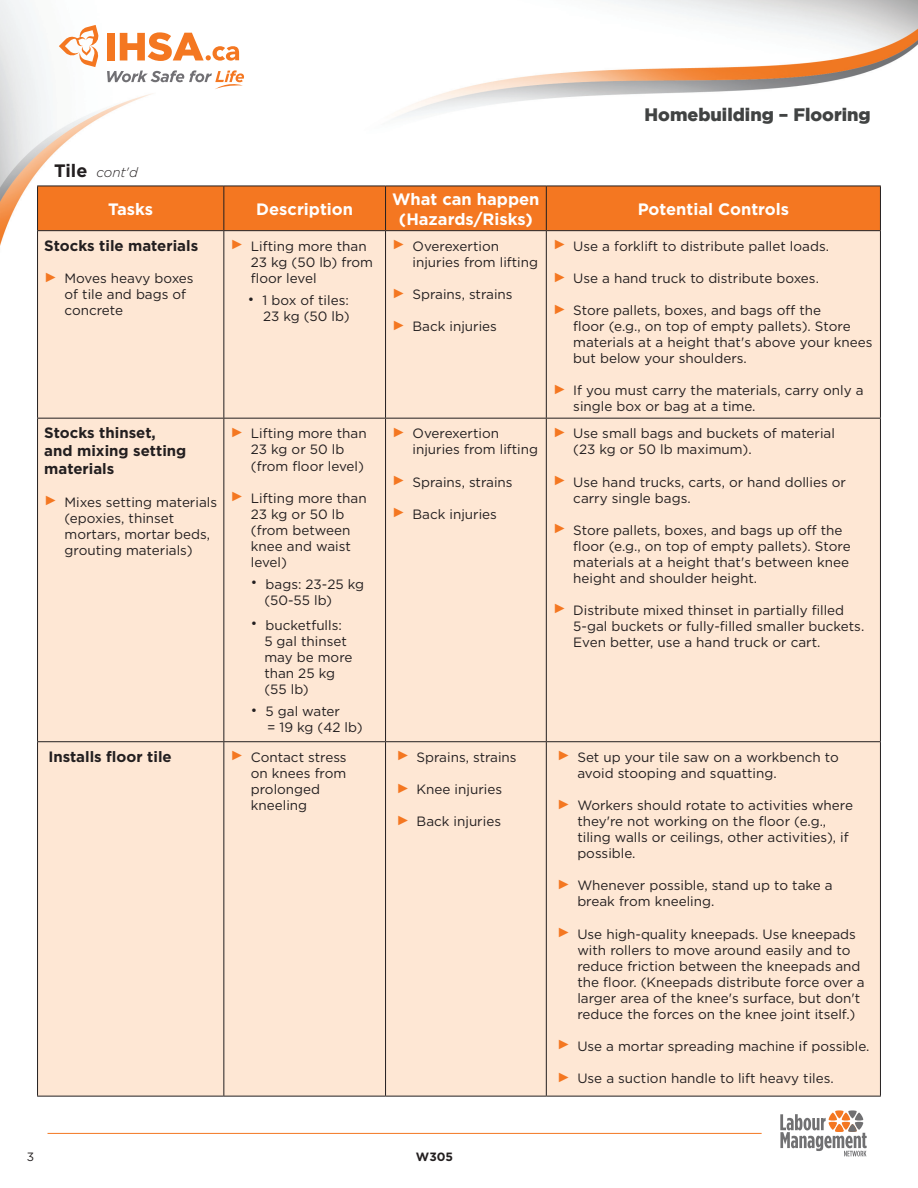
<style>
.page{position:relative;width:918px;height:1188px;background:#fff}
.page>*{position:absolute;margin:0;border:0;box-sizing:border-box;transform-origin:0 0}
.t1{font:900 18px "Gotham";color:#414343}
.t2{font:700 16.5px/19.5px "Gotham";color:#fff;text-align:center}
.t3{font:700 15px/18px "Gotham";color:#231f20}
.t4{font:13.5px/16px "Gotham";color:#231f20}
.t5{font:italic 300 13.5px "Gotham";color:#231f20}
.t6{font:700 12px "Gotham";color:#231f20}
.t7{font:12px "Gotham";color:#231f20}
.s1{font-weight:700;font-style:normal;font-size:18px}
.s2{font-family:"Times New Roman";color:#f47721}
</style>
<div class="page">
<img style="left:0;top:0;width:235px;height:246px">
<img style="left:320px;top:0;width:598px;height:186px">
<svg style="left:59px;top:25px;width:40px;height:42px"></svg>
<div style="left:107px;top:33px;width:8px;height:27px;background:#f47721"></div>
<svg style="left:107px;top:70px;width:137px;height:19px"></svg>
<svg style="left:120px;top:32px;width:119px;height:29px"></svg>
<hr style="left:48px;top:1133px;width:714px;height:1px;background:#f47721">
<svg style="left:780px;top:1110px;width:87px;height:46px"></svg>
<div style="left:38px;top:187px;width:842px;height:43px;background:#f47721"></div>
<div style="left:38px;top:231px;width:842px;height:865px;background:#fee7d4"></div>
<hr style="left:37px;top:186px;width:187px;height:1px;background:#231f20">
<hr style="left:37px;top:186px;width:1px;height:44px;background:#231f20">
<hr style="left:224px;top:186px;width:162px;height:1px;background:#231f20">
<hr style="left:223px;top:186px;width:1px;height:44px;background:#231f20">
<hr style="left:386px;top:186px;width:160px;height:1px;background:#231f20">
<hr style="left:385px;top:186px;width:1px;height:44px;background:#231f20">
<hr style="left:546px;top:186px;width:335px;height:1px;background:#231f20">
<hr style="left:546px;top:186px;width:1px;height:44px;background:#231f20">
<hr style="left:880px;top:186px;width:1px;height:44px;background:#231f20">
<hr style="left:37px;top:230px;width:187px;height:1px;background:#231f20">
<hr style="left:224px;top:230px;width:162px;height:1px;background:#231f20">
<hr style="left:223px;top:231px;width:1px;height:187px;background:#231f20">
<hr style="left:386px;top:230px;width:160px;height:1px;background:#231f20">
<hr style="left:385px;top:231px;width:1px;height:187px;background:#231f20">
<hr style="left:546px;top:230px;width:335px;height:1px;background:#231f20">
<hr style="left:37px;top:418px;width:187px;height:1px;background:#231f20">
<hr style="left:224px;top:418px;width:162px;height:1px;background:#231f20">
<hr style="left:223px;top:419px;width:1px;height:322px;background:#231f20">
<hr style="left:386px;top:418px;width:160px;height:1px;background:#231f20">
<hr style="left:385px;top:419px;width:1px;height:322px;background:#231f20">
<hr style="left:546px;top:418px;width:335px;height:1px;background:#231f20">
<hr style="left:37px;top:741px;width:187px;height:1px;background:#231f20">
<hr style="left:224px;top:741px;width:162px;height:1px;background:#231f20">
<hr style="left:223px;top:742px;width:1px;height:354px;background:#231f20">
<hr style="left:386px;top:741px;width:160px;height:1px;background:#231f20">
<hr style="left:385px;top:742px;width:1px;height:354px;background:#231f20">
<hr style="left:546px;top:741px;width:335px;height:1px;background:#231f20">
<hr style="left:37px;top:1096px;width:187px;height:1px;background:#231f20">
<hr style="left:224px;top:1096px;width:162px;height:1px;background:#231f20">
<hr style="left:386px;top:1096px;width:160px;height:1px;background:#231f20">
<hr style="left:546px;top:1096px;width:335px;height:1px;background:#231f20">
<hr style="left:37px;top:231px;width:1px;height:187px;background:#231f20">
<hr style="left:546px;top:231px;width:1px;height:187px;background:#231f20">
<hr style="left:880px;top:231px;width:1px;height:187px;background:#231f20">
<hr style="left:37px;top:419px;width:1px;height:322px;background:#231f20">
<hr style="left:546px;top:419px;width:1px;height:322px;background:#231f20">
<hr style="left:880px;top:419px;width:1px;height:322px;background:#231f20">
<hr style="left:37px;top:742px;width:1px;height:354px;background:#231f20">
<hr style="left:546px;top:742px;width:1px;height:354px;background:#231f20">
<hr style="left:880px;top:742px;width:1px;height:354px;background:#231f20">
<p class="t5" style="left:54px;top:164px;width:85px"><span class="s1">Tile</span> cont'd</p>
<h1 class="t1" style="left:645px;top:105px;width:228px">Homebuilding – Flooring</h1>
<p class="t2" style="left:108px;top:199px;width:47px">Tasks</p>
<p class="t2" style="left:256px;top:199px;width:98px">Description</p>
<p class="t2" style="left:392px;top:189px;width:149px">What can happen (Hazards/Risks)</p>
<p class="t2" style="left:638px;top:199px;width:153px">Potential Controls</p>
<p class="t3" style="left:44px;top:237px;width:155px">Stocks tile materials</p>
<p class="t4" style="left:65px;top:270px;width:131px;text-indent:-20px"><span class="s2">►</span> Moves heavy boxes of tile and bags of concrete</p>
<p class="t4" style="left:251px;top:238px;width:124px;text-indent:-20px"><span class="s2">►</span> Lifting more than<br>23 kg (50 lb) from floor level</p>
<p class="t4" style="left:248px;top:292px;width:103px;text-align:right">• 1 box of tiles:<br>23 kg (50 lb)</p>
<p class="t4" style="left:413px;top:238px;width:127px;text-indent:-20px"><span class="s2">►</span> Overexertion injuries from lifting</p>
<p class="t4" style="left:392px;top:286px;width:122px"><span class="s2">►</span> Sprains, strains</p>
<p class="t4" style="left:392px;top:318px;width:106px"><span class="s2">►</span> Back injuries</p>
<p class="t4" style="left:553px;top:238px;width:278px"><span class="s2">►</span> Use a forklift to distribute pallet loads.</p>
<p class="t4" style="left:553px;top:270px;width:267px"><span class="s2">►</span> Use a hand truck to distribute boxes.</p>
<p class="t4" style="left:573px;top:302px;width:301px;text-indent:-20px"><span class="s2">►</span> Store pallets, boxes, and bags off the<br>floor (e.g., on top of empty pallets). Store materials at a height that's above your knees but below your shoulders.</p>
<p class="t4" style="left:573px;top:382px;width:292px;text-indent:-20px"><span class="s2">►</span> If you must carry the materials, carry only a single box or bag at a time.</p>
<p class="t3" style="left:44px;top:424px;width:144px">Stocks thinset, and mixing setting materials</p>
<p class="t4" style="left:65px;top:493px;width:154px;text-indent:-20px"><span class="s2">►</span> Mixes setting materials (epoxies, thinset mortars, mortar beds, grouting materials)</p>
<p class="t4" style="left:251px;top:425px;width:117px;text-indent:-20px"><span class="s2">►</span> Lifting more than<br>23 kg or 50 lb (from floor level)</p>
<p class="t4" style="left:251px;top:490px;width:117px;text-indent:-20px"><span class="s2">►</span> Lifting more than<br>23 kg or 50 lb (from between knee and waist level)</p>
<p class="t4" style="left:264px;top:576px;width:101px;text-indent:-13px">• bags: 23-25 kg (50-55 lb)</p>
<p class="t4" style="left:264px;top:617px;width:90px;text-indent:-14px">• bucketfulls:<br>5 gal thinset may be more than 25 kg (55 lb)</p>
<p class="t4" style="left:267px;top:703px;width:97px;text-indent:-16px">• 5 gal water<br>= 19 kg (42 lb)</p>
<p class="t4" style="left:413px;top:425px;width:127px;text-indent:-20px"><span class="s2">►</span> Overexertion injuries from lifting</p>
<p class="t4" style="left:392px;top:473px;width:122px"><span class="s2">►</span> Sprains, strains</p>
<p class="t4" style="left:392px;top:506px;width:106px"><span class="s2">►</span> Back injuries</p>
<p class="t4" style="left:573px;top:425px;width:263px;text-indent:-20px"><span class="s2">►</span> Use small bags and buckets of material (23 kg or 50 lb maximum).</p>
<p class="t4" style="left:573px;top:473px;width:274px;text-indent:-20px"><span class="s2">►</span> Use hand trucks, carts, or hand dollies or carry single bags.</p>
<p class="t4" style="left:573px;top:522px;width:279px;text-indent:-20px"><span class="s2">►</span> Store pallets, boxes, and bags up off the floor (e.g., on top of empty pallets). Store materials at a height that's between knee height and shoulder height.</p>
<p class="t4" style="left:573px;top:602px;width:293px;text-indent:-20px"><span class="s2">►</span> Distribute mixed thinset in partially filled<br>5-gal buckets or fully-filled smaller buckets.<br>Even better, use a hand truck or cart.</p>
<p class="t3" style="left:48px;top:748px;width:125px">Installs floor tile</p>
<p class="t4" style="left:251px;top:749px;width:97px;text-indent:-20px"><span class="s2">►</span> Contact stress on knees from prolonged kneeling</p>
<p class="t4" style="left:396px;top:749px;width:122px"><span class="s2">►</span> Sprains, strains</p>
<p class="t4" style="left:396px;top:781px;width:107px"><span class="s2">►</span> Knee injuries</p>
<p class="t4" style="left:396px;top:813px;width:106px"><span class="s2">►</span> Back injuries</p>
<p class="t4" style="left:577px;top:749px;width:263px;text-indent:-20px"><span class="s2">►</span> Set up your tile saw on a workbench to avoid stooping and squatting.</p>
<p class="t4" style="left:577px;top:797px;width:277px;text-indent:-20px"><span class="s2">►</span> Workers should rotate to activities where they're not working on the floor (e.g., tiling walls or ceilings, other activities), if possible.</p>
<p class="t4" style="left:577px;top:877px;width:257px;text-indent:-20px"><span class="s2">►</span> Whenever possible, stand up to take a break from kneeling.</p>
<p class="t4" style="left:577px;top:925px;width:289px;text-indent:-20px"><span class="s2">►</span> Use high-quality kneepads. Use kneepads with rollers to move around easily and to reduce friction between the kneepads and the floor. (Kneepads distribute force over a larger area of the knee's surface, but don't reduce the forces on the knee joint itself.)</p>
<p class="t4" style="left:557px;top:1038px;width:314px"><span class="s2">►</span> Use a mortar spreading machine if possible.</p>
<p class="t4" style="left:557px;top:1070px;width:278px"><span class="s2">►</span> Use a suction handle to lift heavy tiles.</p>
<p class="t7" style="left:27px;top:1149px;width:9px">3</p>
<p class="t6" style="left:416px;top:1149px;width:39px">W305</p>
</div>
